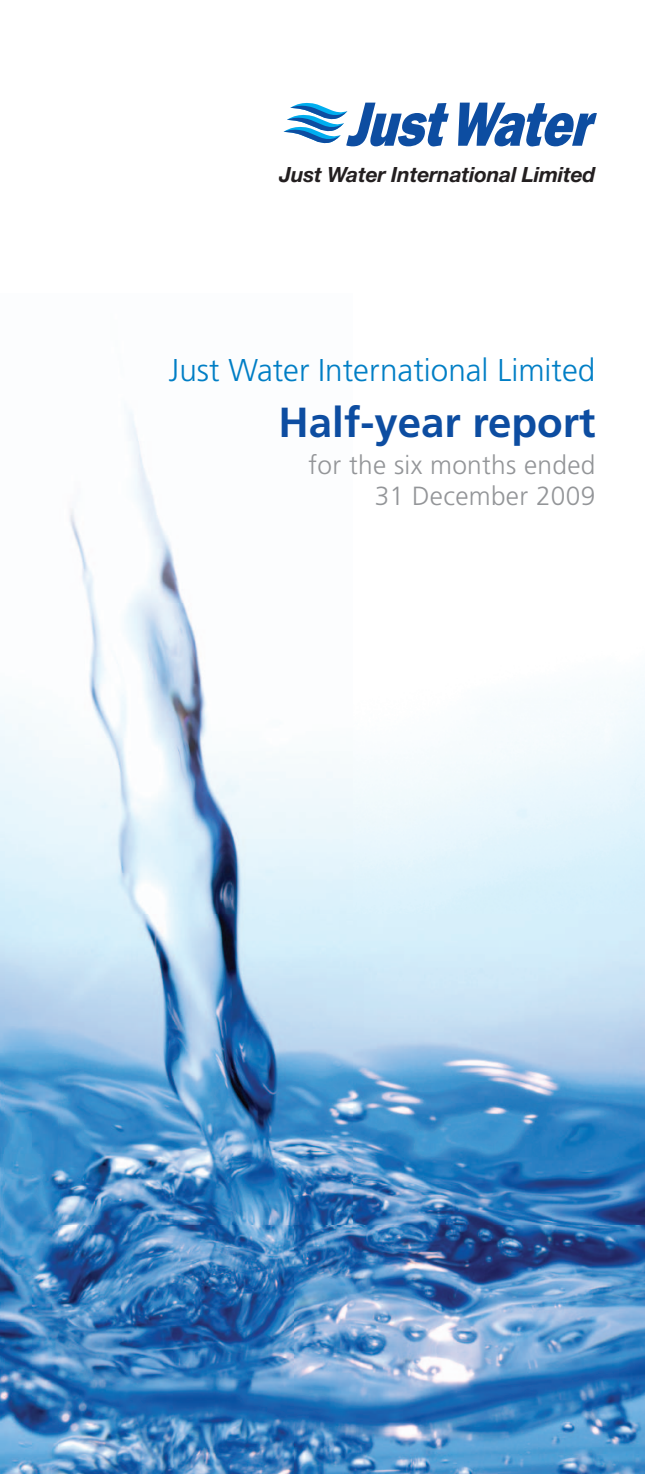
<style>
.page{position:relative;width:645px;height:1474px;background:#fff}
.page>*{position:absolute;margin:0;border:0;box-sizing:border-box;transform-origin:0 0}
.t1{font:700 42px "Frutiger";color:#0d4da1}
.t2{font:300 31.5px "Frutiger";color:#007ec5}
.t3{font:300 26.25px/31.5px "Frutiger";letter-spacing:.01em;color:#939598;text-align:right}
.t4{font:italic 700 21px "Helvetica Neue";letter-spacing:-.01em;color:#231f20}
</style>
<div class="page">
<img style="left:0;top:412px;width:645px;height:1061px">
<svg style="left:283px;top:102px;width:166px;height:45px"></svg>
<svg style="left:458px;top:103px;width:139px;height:44px"></svg>
<p class="t4" style="left:279px;top:161px;width:317px">Just Water International Limited</p>
<p class="t2" style="left:169px;top:352px;width:428px">Just Water International Limited</p>
<h1 class="t1" style="left:279px;top:398px;width:318px">Half-year report</h1>
<p class="t3" style="left:309px;top:449px;width:288px">for the six months ended<br>31 December 2009</p>
</div>
